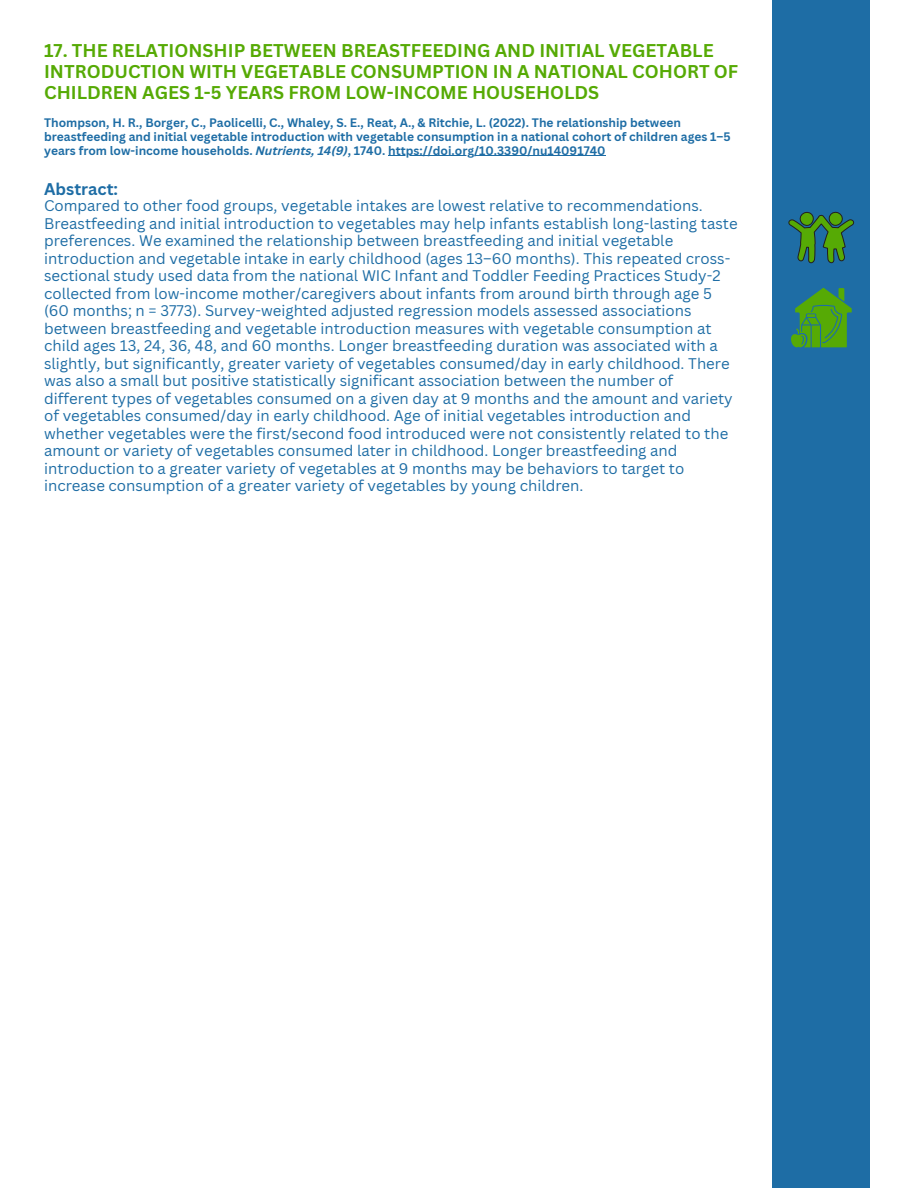
<style>
.page{position:relative;width:918px;height:1188px;background:#fff}
.page>*{position:absolute;margin:0;border:0;box-sizing:border-box;transform-origin:0 0}
.t1{font:700 18px/21px "Canva Sans";color:#56aa05}
.t2{font:700 16.5px "Canva Sans";color:#1e6da5}
.t3{font:15px/17.5px "Canva Sans";color:#1e6da5}
.t4{font:700 12px/14px "Canva Sans";color:#1e6da5}
.s1{font-style:italic}
</style>
<div class="page">
<div style="left:772px;top:0;width:98px;height:1188px;background:#1e6da5"></div>
<hr style="left:388px;top:155px;width:218px;height:1px;background:#1e6da5">
<svg style="left:791px;top:288px;width:61px;height:59px"></svg>
<svg style="left:788px;top:211px;width:66px;height:52px"></svg>
<p class="t1" style="left:44px;top:40px;width:696px">17. THE RELATIONSHIP BETWEEN BREASTFEEDING AND INITIAL VEGETABLE<br>INTRODUCTION WITH VEGETABLE CONSUMPTION IN A NATIONAL COHORT OF<br>CHILDREN AGES 1-5 YEARS FROM LOW-INCOME HOUSEHOLDS</p>
<p class="t4" style="left:44px;top:115px;width:688px">Thompson, H. R., Borger, C., Paolicelli, C., Whaley, S. E., Reat, A., &amp; Ritchie, L. (2022). The relationship between breastfeeding and initial vegetable introduction with vegetable consumption in a national cohort of children ages 1–5 years from low-income households. <span class="s1">Nutrients, 14(9)</span>, 1740. https://doi.org/10.3390/nu14091740</p>
<p class="t2" style="left:44px;top:177px;width:76px">Abstract:</p>
<p class="t3" style="left:44px;top:197px;width:695px">Compared to other food groups, vegetable intakes are lowest relative to recommendations.<br>Breastfeeding and initial introduction to vegetables may help infants establish long-lasting taste preferences. We examined the relationship between breastfeeding and initial vegetable introduction and vegetable intake in early childhood (ages 13–60 months). This repeated cross&shy;sectional study used data from the national WIC Infant and Toddler Feeding Practices Study-2 collected from low-income mother/caregivers about infants from around birth through age 5 (60 months; n = 3773). Survey-weighted adjusted regression models assessed associations between breastfeeding and vegetable introduction measures with vegetable consumption at child ages 13, 24, 36, 48, and 60 months. Longer breastfeeding duration was associated with a slightly, but significantly, greater variety of vegetables consumed/day in early childhood. There was also a small but positive statistically significant association between the number of different types of vegetables consumed on a given day at 9 months and the amount and variety of vegetables consumed/day in early childhood. Age of initial vegetables introduction and whether vegetables were the first/second food introduced were not consistently related to the amount or variety of vegetables consumed later in childhood. Longer breastfeeding and introduction to a greater variety of vegetables at 9 months may be behaviors to target to increase consumption of a greater variety of vegetables by young children.</p>
</div>
